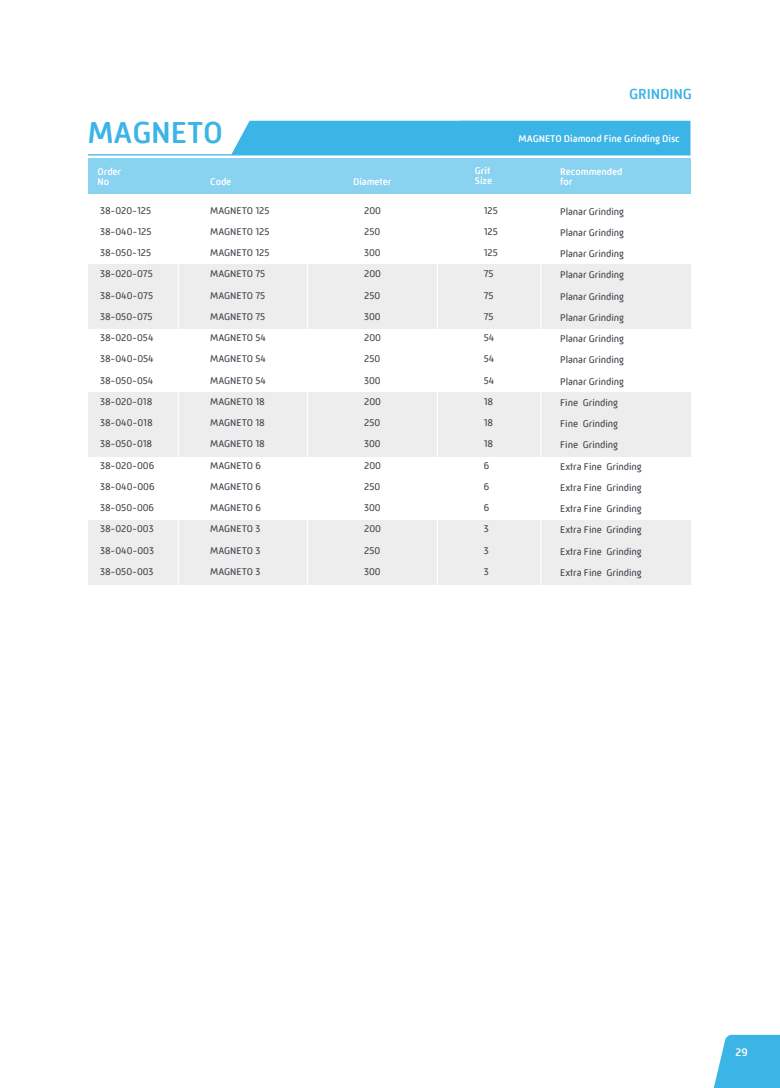
<style>
.page{position:relative;width:780px;height:1088px;background:#fff}
.page>*{position:absolute;margin:0;border:0;box-sizing:border-box;transform-origin:0 0}
.t1{font:500 31.25px "Mic 32 New Rounded W00";letter-spacing:-.005em;color:#3bb4e6}
.t2{font:500 15px "Mic 32 New Rounded W00";letter-spacing:-.005em;color:#3bb4e6}
.t3{font:500 11.25px "Mic 32 New Rounded W00";color:#fff}
.t4{font:10px/21.2px "Mic 32 New Rounded W00";letter-spacing:-.005em;color:#43444e}
.t5{font:500 10px/10px "Mic 32 New Rounded W00";letter-spacing:-.01em;color:#fff}
</style>
<div class="page">
<div style="left:231px;top:121px;width:459px;height:33px;background:#3bb4e6"></div>
<div style="left:88px;top:159px;width:602px;height:35px;background:#89d2f0"></div>
<hr style="left:88px;top:154px;width:602px;height:1px;background:#3bb4e6">
<div style="left:88px;top:264px;width:602px;height:65px;background:#ededed"></div>
<div style="left:88px;top:392px;width:602px;height:65px;background:#ededed"></div>
<div style="left:88px;top:520px;width:602px;height:65px;background:#ededed"></div>
<hr style="left:177px;top:195px;width:2px;height:399px;background:#fff">
<hr style="left:307px;top:195px;width:1px;height:399px;background:#fff">
<hr style="left:540px;top:195px;width:1px;height:399px;background:#fff">
<hr style="left:437px;top:195px;width:1px;height:398px;background:#fff">
<svg style="left:713px;top:1035px;width:67px;height:53px;background:#4fbbe8"></svg>
<h2 class="t2" style="left:629px;top:86px;width:64px">GRINDING</h2>
<h1 class="t1" style="left:88px;top:114px;width:137px">MAGNETO</h1>
<p class="t5" style="left:97px;top:167px;width:25px">Order<br>No</p>
<p class="t4" style="left:100px;top:200px;width:56px">38-020-125<br>38-040-125<br>38-050-125<br>38-020-075<br>38-040-075<br>38-050-075<br>38-020-054<br>38-040-054<br>38-050-054<br>38-020-018<br>38-040-018<br>38-050-018<br>38-020-006<br>38-040-006<br>38-050-006<br>38-020-003<br>38-040-003<br>38-050-003</p>
<p class="t4" style="left:210px;top:200px;width:61px">MAGNETO 125<br>MAGNETO 125<br>MAGNETO 125<br>MAGNETO 75<br>MAGNETO 75<br>MAGNETO 75<br>MAGNETO 54<br>MAGNETO 54<br>MAGNETO 54<br>MAGNETO 18<br>MAGNETO 18<br>MAGNETO 18<br>MAGNETO 6<br>MAGNETO 6<br>MAGNETO 6<br>MAGNETO 3<br>MAGNETO 3<br>MAGNETO 3</p>
<p class="t4" style="left:560px;top:200px;width:83px">Planar Grinding<br>Planar Grinding<br>Planar Grinding<br>Planar Grinding<br>Planar Grinding<br>Planar Grinding<br>Planar Grinding<br>Planar Grinding<br>Planar Grinding<br>Fine Grinding<br>Fine Grinding<br>Fine Grinding<br>Extra Fine Grinding<br>Extra Fine Grinding<br>Extra Fine Grinding<br>Extra Fine Grinding<br>Extra Fine Grinding<br>Extra Fine Grinding</p>
<p class="t5" style="left:518px;top:133px;width:163px">MAGNETO Diamond Fine Grinding Disc</p>
<p class="t5" style="left:475px;top:166px;width:19px">Grit<br>Size</p>
<p class="t5" style="left:560px;top:167px;width:64px">Recommended</p>
<p class="t5" style="left:353px;top:177px;width:40px">Diameter</p>
<p class="t5" style="left:560px;top:177px;width:14px">for</p>
<p class="t5" style="left:210px;top:177px;width:23px">Code</p>
<p class="t4" style="left:364px;top:200px;width:18px;text-align:justify">200<br>250<br>300<br>200<br>250<br>300<br>200<br>250<br>300<br>200<br>250<br>300<br>200<br>250<br>300<br>200<br>250<br>300</p>
<p class="t4" style="left:483px;top:200px;width:16px">125<br>125<br>125<br>75<br>75<br>75<br>54<br>54<br>54<br>18<br>18<br>18<br>6<br>6<br>6<br>3<br>3<br>3</p>
<p class="t3" style="left:735px;top:1046px;width:14px">29</p>
</div>
